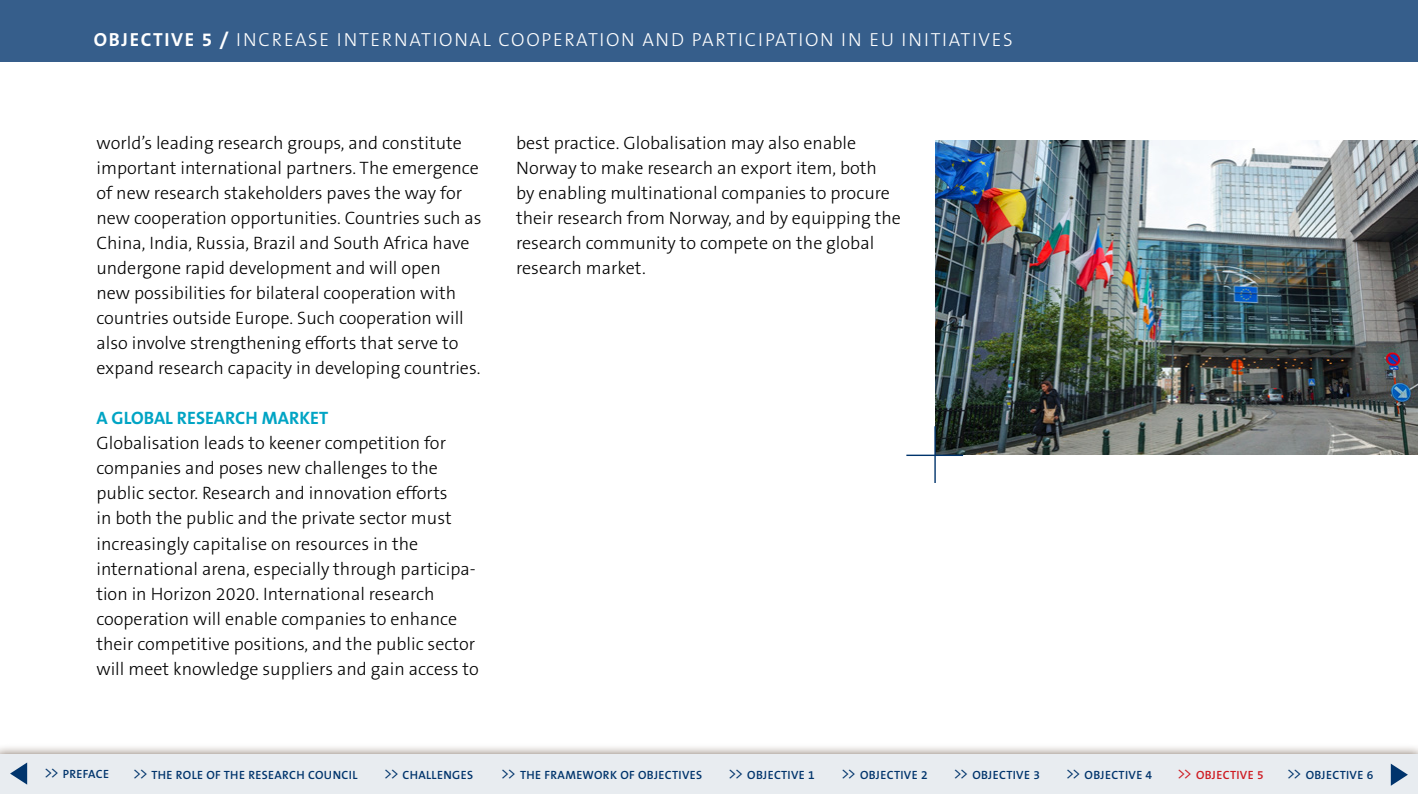
<style>
.page{position:relative;width:1418px;height:794px;background:#fff}
.page>*{position:absolute;margin:0;border:0;box-sizing:border-box;transform-origin:0 0}
.t1{font:300 19px "The Sans B3";letter-spacing:.09em;color:#fff}
.t2{font:300 18px/25px "The Sans B3";color:#000}
.t3{font:700 18px "The Sans B7";color:#00a4c4}
.t4{font:600 12px "The Sans B6";letter-spacing:.03em;color:#00346c}
.t5{font:600 12px "The Sans B6";letter-spacing:.03em;color:#ce1b22}
.s1{font-family:"The Sans B7";font-weight:700}
.s2{font-family:"The Sans B4";font-weight:300;font-size:16.2px}
</style>
<div class="page">
<div style="left:0;top:0;width:1417px;height:61px;background:#365e8b"></div>
<img style="left:935px;top:140px;width:482px;height:315px">
<hr style="left:934px;top:426px;width:1px;height:57px;background:#00346c">
<hr style="left:906px;top:454px;width:57px;height:2px;background:#00346c">
<svg style="left:0;top:747px;width:1417px;height:7px;background:#dedad6"></svg>
<div style="left:0;top:754px;width:1417px;height:40px;background:#e8ecf0"></div>
<svg style="left:10px;top:762px;width:17px;height:22px"></svg>
<svg style="left:1390px;top:763px;width:17px;height:22px"></svg>
<p class="t1" style="left:94px;top:30px;width:920px"><span class="s1">OBJECTIVE 5 /</span> INCREASE INTERNATIONAL COOPERATION AND PARTICIPATION IN EU INITIATIVES</p>
<p class="t2" style="left:96px;top:131px;width:386px">world’s leading research groups, and constitute important international partners. The emergence of new research stakeholders paves the way for new cooperation opportunities. Countries such as China, India, Russia, Brazil and South Africa have undergone rapid development and will open<br>new possibilities for bilateral cooperation with countries outside Europe. Such cooperation will also involve strengthening efforts that serve to expand research capacity in developing countries.</p>
<p class="t3" style="left:96px;top:409px;width:233px">A GLOBAL RESEARCH MARKET</p>
<p class="t2" style="left:96px;top:431px;width:384px">Globalisation leads to keener competition for companies and poses new challenges to the public sector. Research and innovation efforts<br>in both the public and the private sector must increasingly capitalise on resources in the international arena, especially through participa&shy;tion in Horizon 2020. International research cooperation will enable companies to enhance their competitive positions, and the public sector will meet knowledge suppliers and gain access to</p>
<p class="t2" style="left:516px;top:131px;width:386px">best practice. Globalisation may also enable Norway to make research an export item, both<br>by enabling multinational companies to procure their research from Norway, and by equipping the research community to compete on the global research market.</p>
<p class="t4" style="left:44px;top:768px;width:67px"><span class="s2">&gt;&gt;</span> PREFACE</p>
<p class="t4" style="left:132px;top:768px;width:227px"><span class="s2">&gt;&gt;</span> THE ROLE OF THE RESEARCH COUNCIL</p>
<p class="t4" style="left:383px;top:768px;width:91px"><span class="s2">&gt;&gt;</span> CHALLENGES</p>
<p class="t4" style="left:500px;top:768px;width:203px"><span class="s2">&gt;&gt;</span> THE FRAMEWORK OF OBJECTIVES</p>
<p class="t4" style="left:728px;top:768px;width:88px"><span class="s2">&gt;&gt;</span> OBJECTIVE 1</p>
<p class="t4" style="left:840px;top:768px;width:88px"><span class="s2">&gt;&gt;</span> OBJECTIVE 2</p>
<p class="t4" style="left:953px;top:768px;width:88px"><span class="s2">&gt;&gt;</span> OBJECTIVE 3</p>
<p class="t4" style="left:1065px;top:768px;width:88px"><span class="s2">&gt;&gt;</span> OBJECTIVE 4</p>
<p class="t5" style="left:1176px;top:768px;width:88px"><span class="s2">&gt;&gt;</span> OBJECTIVE 5</p>
<p class="t4" style="left:1286px;top:768px;width:88px"><span class="s2">&gt;&gt;</span> OBJECTIVE 6</p>
</div>
